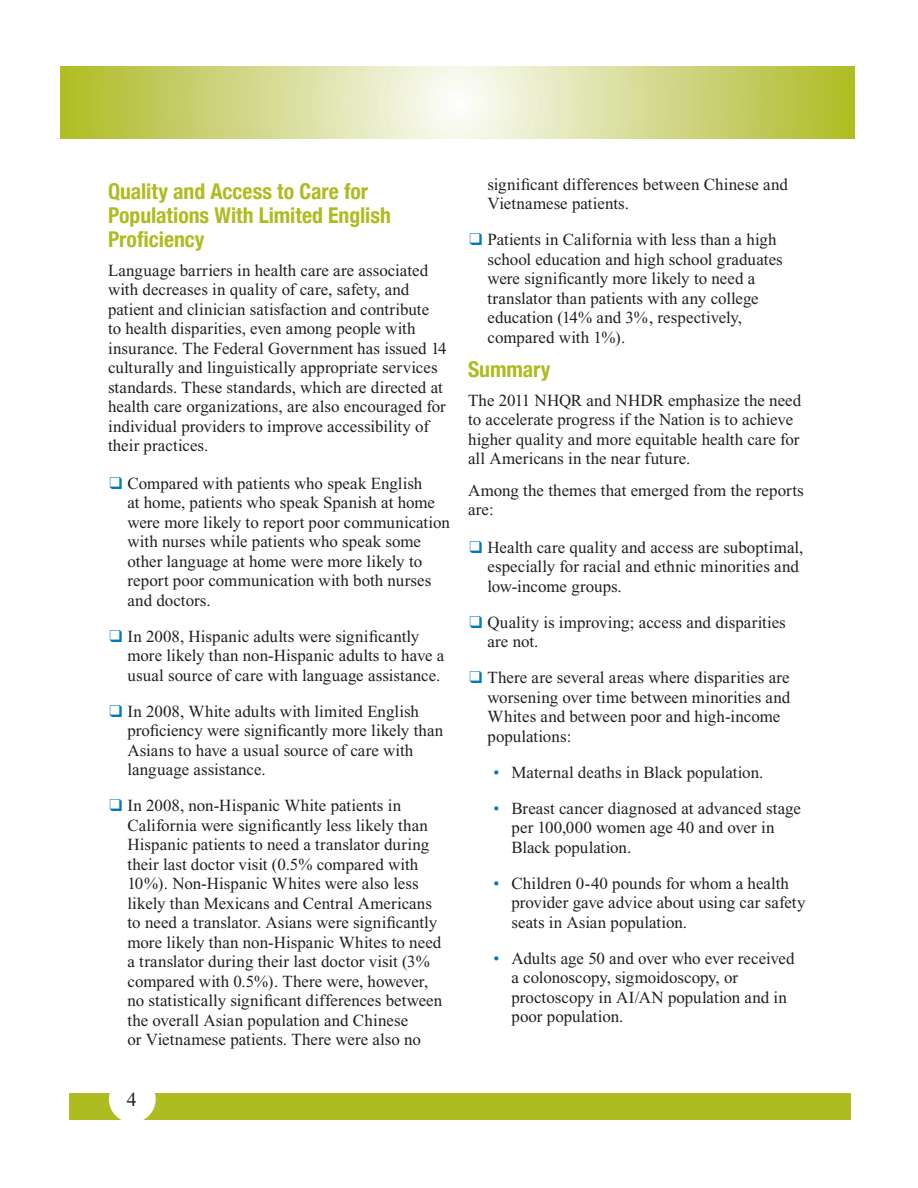
<style>
.page{position:relative;width:918px;height:1188px;background:#fff}
.page>*{position:absolute;margin:0;border:0;box-sizing:border-box;transform-origin:0 0}
.Heading_2{font:700 condensed 21.75px/24px "Helvetica Neue";color:#aebc21}
.t1{font:19.65px "Times New Roman";color:#231f20}
.Text{font:16.95px/19.5px "Times New Roman";color:#231f20}
.s1{color:#0079c2}
</style>
<div class="page">
<div style="left:69px;top:1093px;width:781px;height:27px;background:#aebc21"></div>
<div style="left:109px;top:1076px;width:47px;height:47px;background:#fff;border-radius:50%"></div>
<svg style="left:61px;top:67px;width:793px;height:72px;background:#d4da8e"></svg>
<p class="Heading_2" style="left:108px;top:179px;width:284px">Quality and Access to Care for<br>Populations With Limited English<br>Proficiency</p>
<p class="Text" style="left:108px;top:260px;width:340px">Language barriers in health care are associated with decreases in quality of care, safety, and patient and clinician satisfaction and contribute to health disparities, even among people with insurance. The Federal Government has issued 14 culturally and linguistically appropriate services standards. These standards, which are directed at health care organizations, are also encouraged for individual providers to improve accessibility of their practices.</p>
<p class="Text" style="left:128px;top:473px;width:324px;text-indent:-18px"><span class="s1">❑</span> Compared with patients who speak English<br>at home, patients who speak Spanish at home were more likely to report poor communication with nurses while patients who speak some other language at home were more likely to report poor communication with both nurses and doctors.</p>
<p class="Text" style="left:128px;top:626px;width:318px;text-indent:-18px"><span class="s1">❑</span> In 2008, Hispanic adults were significantly more likely than non-Hispanic adults to have a usual source of care with language assistance.</p>
<p class="Text" style="left:128px;top:701px;width:317px;text-indent:-18px"><span class="s1">❑</span> In 2008, White adults with limited English proficiency were significantly more likely than Asians to have a usual source of care with language assistance.</p>
<p class="Text" style="left:128px;top:796px;width:316px;text-indent:-18px"><span class="s1">❑</span> In 2008, non-Hispanic White patients in California were significantly less likely than Hispanic patients to need a translator during their last doctor visit (0.5% compared with 10%). Non-Hispanic Whites were also less likely than Mexicans and Central Americans to need a translator. Asians were significantly more likely than non-Hispanic Whites to need a translator during their last doctor visit (3% compared with 0.5%). There were, however, no statistically significant differences between the overall Asian population and Chinese<br>or Vietnamese patients. There were also no</p>
<p class="t1" style="left:127px;top:1088px;width:11px">4</p>
<p class="Text" style="left:488px;top:174px;width:302px">significant differences between Chinese and<br>Vietnamese patients.</p>
<p class="Text" style="left:488px;top:230px;width:297px;text-indent:-18px"><span class="s1">❑</span> Patients in California with less than a high school education and high school graduates were significantly more likely to need a translator than patients with any college education (14% and 3%, respectively, compared with 1%).</p>
<p class="Heading_2" style="left:468px;top:357px;width:84px">Summary</p>
<p class="Text" style="left:468px;top:390px;width:335px">The 2011 NHQR and NHDR emphasize the need to accelerate progress if the Nation is to achieve higher quality and more equitable health care for all Americans in the near future.</p>
<p class="Text" style="left:468px;top:480px;width:337px">Among the themes that emerged from the reports are:</p>
<p class="Text" style="left:488px;top:537px;width:318px;text-indent:-18px"><span class="s1">❑</span> Health care quality and access are suboptimal, especially for racial and ethnic minorities and low-income groups.</p>
<p class="Text" style="left:488px;top:612px;width:300px;text-indent:-18px"><span class="s1">❑</span> Quality is improving; access and disparities are not.</p>
<p class="Text" style="left:488px;top:668px;width:304px;text-indent:-18px"><span class="s1">❑</span> There are several areas where disparities are worsening over time between minorities and Whites and between poor and high-income populations:</p>
<p class="Text" style="left:494px;top:762px;width:271px"><span class="s1">•</span> Maternal deaths in Black population.</p>
<p class="Text" style="left:512px;top:798px;width:291px;text-indent:-18px"><span class="s1">•</span> Breast cancer diagnosed at advanced stage per 100,000 women age 40 and over in<br>Black population.</p>
<p class="Text" style="left:512px;top:873px;width:296px;text-indent:-18px"><span class="s1">•</span> Children 0-40 pounds for whom a health provider gave advice about using car safety seats in Asian population.</p>
<p class="Text" style="left:512px;top:948px;width:285px;text-indent:-18px"><span class="s1">•</span> Adults age 50 and over who ever received a colonoscopy, sigmoidoscopy, or proctoscopy in AI/AN population and in poor population.</p>
</div>
